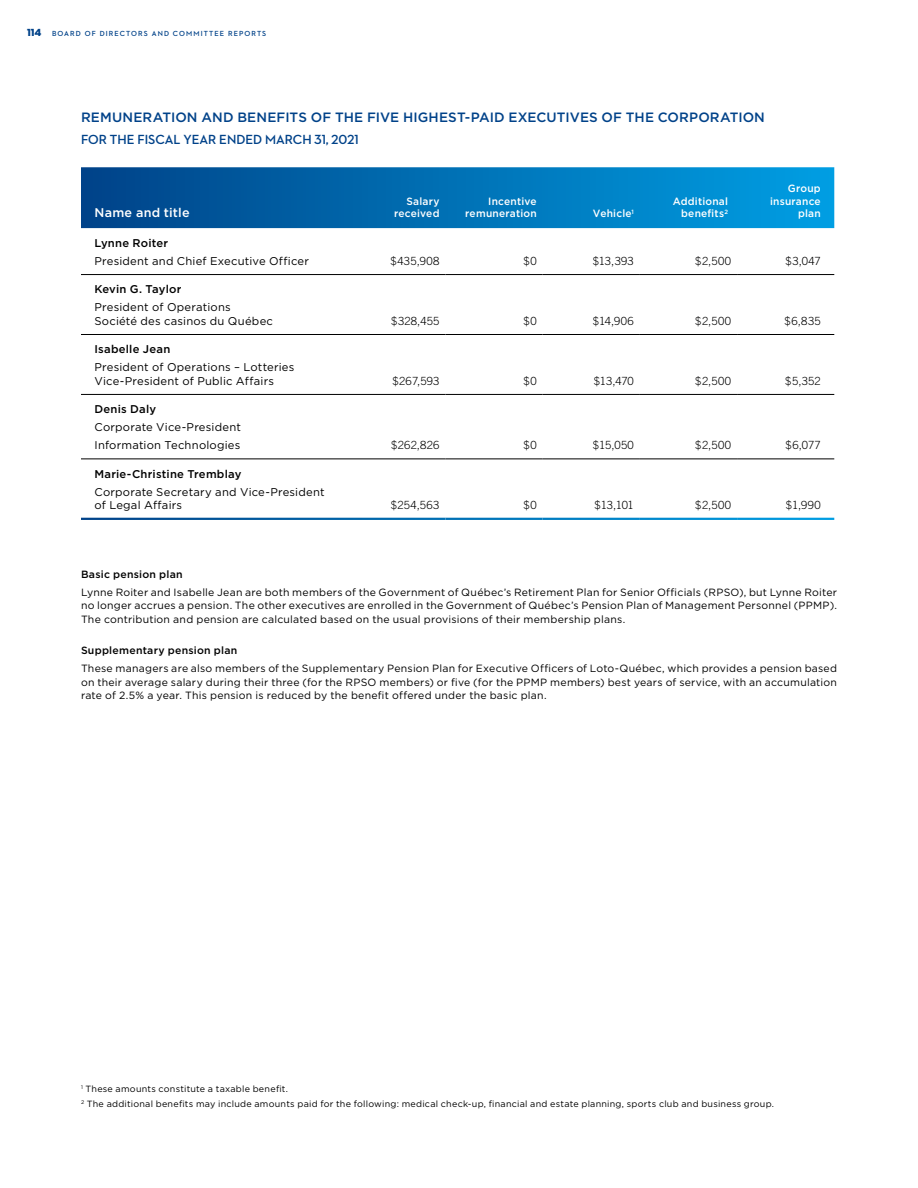
<style>
.page{position:relative;width:918px;height:1188px;background:#fff}
.page>*{position:absolute;margin:0;border:0;box-sizing:border-box;transform-origin:0 0}
.t1{font:500 13.5px "Gotham";letter-spacing:.01em;color:#004289}
.t2{font:700 13.5px "Neutraface 2 Display";color:#004289}
.t3{font:500 12.6px "Gotham";letter-spacing:.02em;color:#fff}
.t4{font:11.25px/13.5px "Gotham";letter-spacing:.015em;color:#000}
.t5{font:300 11.25px "Trade Gothic";letter-spacing:.015em;color:#000}
.t6{font:500 11.25px "Gotham";letter-spacing:.02em;color:#000}
.t7{font:10.5px/13.5px "Gotham";letter-spacing:.02em;color:#000;text-align:justify}
.t8{font:500 10.5px/12.6px "Gotham";letter-spacing:.02em;color:#fff;text-align:right}
.t9{font:500 10.5px "Gotham";letter-spacing:.025em;color:#000}
.t10{font:9px/15px "Gotham";letter-spacing:.025em;color:#000}
.t11{font:700 7.5px "Neutraface 2 Display";letter-spacing:.15em;color:#004289}
.s1{font-family:"Neutraface 2 Display Titling";font-weight:400;font-size:10.5px}
</style>
<div class="page">
<svg style="left:81px;top:167px;width:753px;height:61px;background:#0171b5"></svg>
<hr style="left:81px;top:274px;width:270px;height:1px;background:#000">
<hr style="left:351px;top:274px;width:95px;height:1px;background:#000">
<hr style="left:446px;top:274px;width:97px;height:1px;background:#000">
<hr style="left:543px;top:274px;width:97px;height:1px;background:#000">
<hr style="left:640px;top:274px;width:97px;height:1px;background:#000">
<hr style="left:737px;top:274px;width:97px;height:1px;background:#000">
<hr style="left:81px;top:334px;width:270px;height:1px;background:#000">
<hr style="left:351px;top:334px;width:95px;height:1px;background:#000">
<hr style="left:446px;top:334px;width:97px;height:1px;background:#000">
<hr style="left:543px;top:334px;width:97px;height:1px;background:#000">
<hr style="left:640px;top:334px;width:97px;height:1px;background:#000">
<hr style="left:737px;top:334px;width:97px;height:1px;background:#000">
<hr style="left:81px;top:394px;width:270px;height:1px;background:#000">
<hr style="left:351px;top:394px;width:95px;height:1px;background:#000">
<hr style="left:446px;top:394px;width:97px;height:1px;background:#000">
<hr style="left:543px;top:394px;width:97px;height:1px;background:#000">
<hr style="left:640px;top:394px;width:97px;height:1px;background:#000">
<hr style="left:737px;top:394px;width:97px;height:1px;background:#000">
<hr style="left:81px;top:459px;width:270px;height:1px;background:#000">
<hr style="left:351px;top:459px;width:95px;height:1px;background:#000">
<hr style="left:446px;top:459px;width:97px;height:1px;background:#000">
<hr style="left:543px;top:459px;width:97px;height:1px;background:#000">
<hr style="left:640px;top:459px;width:97px;height:1px;background:#000">
<hr style="left:737px;top:459px;width:97px;height:1px;background:#000">
<p class="t11" style="left:27px;top:30px;width:241px"><span class="s1">114</span> BOARD OF DIRECTORS AND COMMITTEE REPORTS</p>
<p class="t1" style="left:81px;top:109px;width:685px">REMUNERATION AND BENEFITS OF THE FIVE HIGHEST-PAID EXECUTIVES OF THE CORPORATION</p>
<p class="t2" style="left:81px;top:132px;width:279px">FOR THE FISCAL YEAR ENDED MARCH 31, 2021</p>
<p class="t3" style="left:94px;top:205px;width:97px">Name and title</p>
<p class="t8" style="left:394px;top:195px;width:47px">Salary received</p>
<p class="t8" style="left:465px;top:195px;width:73px">Incentive remuneration</p>
<p class="t8" style="left:593px;top:207px;width:42px">Vehicle<sup>1</sup></p>
<p class="t8" style="left:673px;top:195px;width:57px">Additional benefits<sup>2</sup></p>
<p class="t8" style="left:770px;top:182px;width:52px">Group insurance plan</p>
<p class="t6" style="left:94px;top:236px;width:75px">Lynne Roiter</p>
<p class="t4" style="left:94px;top:254px;width:216px">President and Chief Executive Officer</p>
<p class="t5" style="left:391px;top:254px;width:50px">$435,908</p>
<p class="t5" style="left:523px;top:254px;width:15px">$0</p>
<p class="t5" style="left:593px;top:254px;width:43px">$13,393</p>
<p class="t5" style="left:695px;top:254px;width:37px">$2,500</p>
<p class="t5" style="left:786px;top:254px;width:37px">$3,047</p>
<p class="t6" style="left:94px;top:282px;width:88px">Kevin G. Taylor</p>
<p class="t4" style="left:94px;top:300px;width:180px">President of Operations<br>Société des casinos du Québec</p>
<p class="t5" style="left:391px;top:314px;width:50px">$328,455</p>
<p class="t5" style="left:523px;top:314px;width:15px">$0</p>
<p class="t5" style="left:593px;top:314px;width:42px">$14,906</p>
<p class="t5" style="left:695px;top:314px;width:37px">$2,500</p>
<p class="t5" style="left:785px;top:314px;width:38px">$6,835</p>
<p class="t6" style="left:94px;top:342px;width:77px">Isabelle Jean</p>
<p class="t4" style="left:94px;top:360px;width:201px">President of Operations – Lotteries<br>Vice-President of Public Affairs</p>
<p class="t6" style="left:94px;top:402px;width:63px">Denis Daly</p>
<p class="t4" style="left:94px;top:418px;width:148px;line-height:18px">Corporate Vice-President<br>Information Technologies</p>
<p class="t6" style="left:94px;top:467px;width:148px">Marie-Christine Tremblay</p>
<p class="t4" style="left:94px;top:485px;width:232px">Corporate Secretary and Vice-President of Legal Affairs</p>
<p class="t5" style="left:392px;top:374px;width:49px">$267,593</p>
<p class="t5" style="left:523px;top:374px;width:15px">$0</p>
<p class="t5" style="left:594px;top:374px;width:42px">$13,470</p>
<p class="t5" style="left:695px;top:374px;width:37px">$2,500</p>
<p class="t5" style="left:785px;top:374px;width:37px">$5,352</p>
<p class="t5" style="left:391px;top:438px;width:50px">$262,826</p>
<p class="t5" style="left:523px;top:438px;width:15px">$0</p>
<p class="t5" style="left:593px;top:438px;width:42px">$15,050</p>
<p class="t5" style="left:695px;top:438px;width:37px">$2,500</p>
<p class="t5" style="left:786px;top:438px;width:37px">$6,077</p>
<p class="t5" style="left:391px;top:498px;width:50px">$254,563</p>
<p class="t5" style="left:523px;top:498px;width:15px">$0</p>
<p class="t5" style="left:595px;top:498px;width:41px">$13,101</p>
<p class="t5" style="left:695px;top:498px;width:37px">$2,500</p>
<p class="t5" style="left:786px;top:498px;width:36px">$1,990</p>
<p class="t9" style="left:81px;top:568px;width:103px">Basic pension plan</p>
<p class="t7" style="left:81px;top:585px;width:758px">Lynne Roiter and Isabelle Jean are both members of the Government of Québec’s Retirement Plan for Senior Officials (RPSO), but Lynne Roiter no longer accrues a pension. The other executives are enrolled in the Government of Québec’s Pension Plan of Management Personnel (PPMP).<br>The contribution and pension are calculated based on the usual provisions of their membership plans.</p>
<p class="t9" style="left:81px;top:644px;width:158px">Supplementary pension plan</p>
<p class="t7" style="left:81px;top:662px;width:758px">These managers are also members of the Supplementary Pension Plan for Executive Officers of Loto-Québec, which provides a pension based on their average salary during their three (for the RPSO members) or five (for the PPMP members) best years of service, with an accumulation rate of 2.5% a year. This pension is reduced by the benefit offered under the basic plan.</p>
<p class="t10" style="left:81px;top:1081px;width:695px"><sup>1</sup> These amounts constitute a taxable benefit.<br><sup>2</sup> The additional benefits may include amounts paid for the following: medical check-up, financial and estate planning, sports club and business group.</p>
</div>
